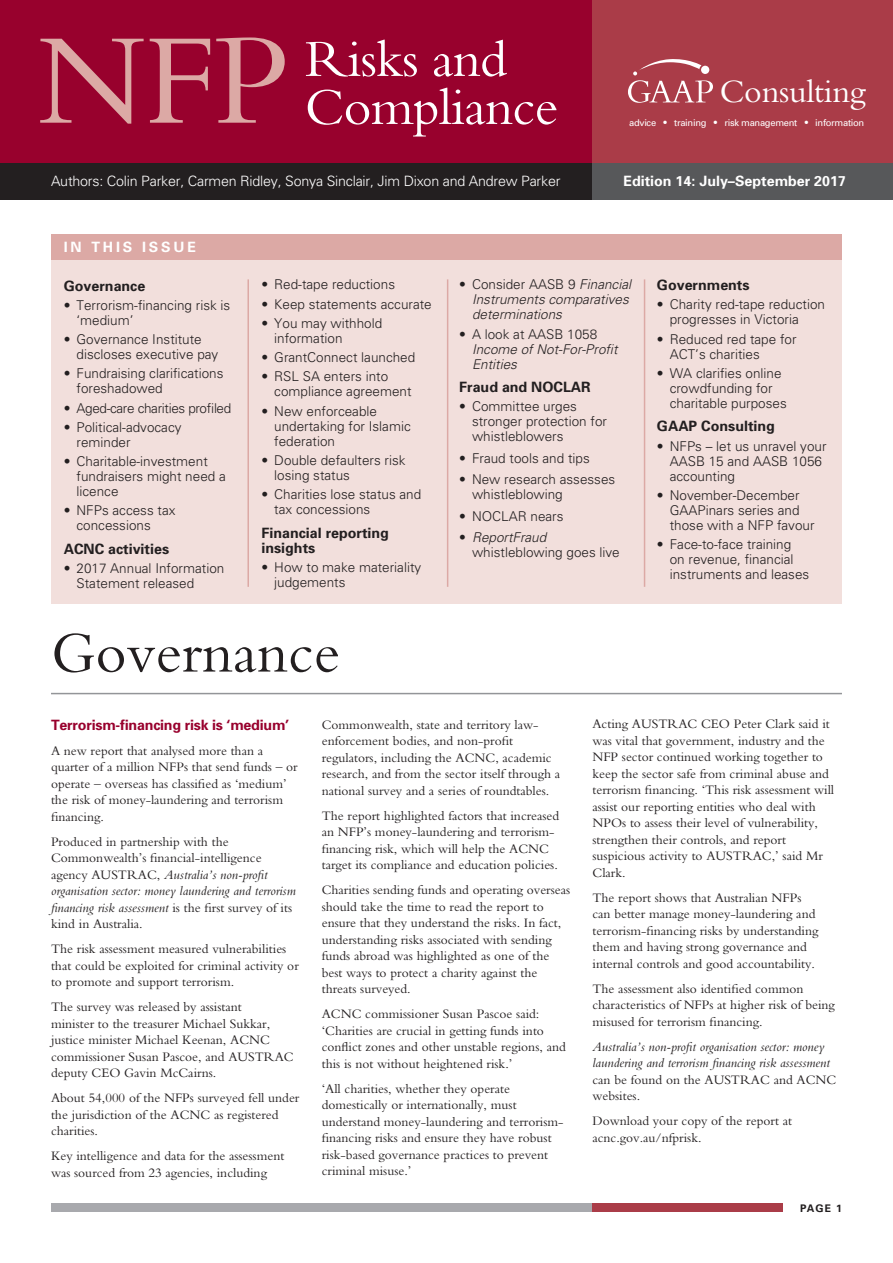
<style>
.page{position:relative;width:893px;height:1263px;background:#fff}
.page>*{position:absolute;margin:0;border:0;box-sizing:border-box;transform-origin:0 0}
.t1{font:135px "Bembo";color:#dca9a5}
.t2{font:60px "Bembo";color:#231f20}
.t3{font:54px/48px "Bembo";letter-spacing:-.015em;color:#fff}
.t4{font:34.05px "Bembo";letter-spacing:-.01em;color:#fff}
.t5{font:700 14.25px/15px "Univers";color:#231f20}
.t6{font:300 14.25px "Univers";letter-spacing:-.015em;color:#fff}
.t7{font:700 14.25px "Univers";letter-spacing:-.015em;color:#98012d}
.t8{font:700 14.25px "Univers";color:#fff}
.t9{font:700 14.25px "Univers";letter-spacing:.2em;color:#fff}
.t10{font:13.5px/16.5px "Bembo";color:#231f20}
.t11{font:300 13.5px/15px "Univers";color:#231f20}
.t12{font:italic 300 13.5px/15px "Univers";color:#231f20}
.t13{font:italic 13.5px/16.5px "Bembo";color:#231f20}
.t14{font:300 13.5px "Univers";letter-spacing:-.025em;color:#231f20}
.t15{font:700 10.5px "Univers";color:#231f20}
.t16{font:9.3px "Univers";letter-spacing:-.03em;color:#fff}
.s1{font-size:13.5px}
.s2{font-style:normal}
.s3{font-style:italic}
</style>
<div class="page">
<div style="left:51px;top:242px;width:791px;height:362px;background:#f2dfdc"></div>
<div style="left:51px;top:234px;width:791px;height:25px;background:#dca9a5"></div>
<div style="left:0;top:0;width:592px;height:200px;background:#98012d"></div>
<div style="left:592px;top:0;width:301px;height:200px;background:#aa3c48"></div>
<div style="left:51px;top:1203px;width:541px;height:9px;background:#a8a9ad"></div>
<svg style="left:628px;top:59px;width:85px;height:44px"></svg>
<div style="left:0;top:164px;width:592px;height:36px;background:#231f20"></div>
<div style="left:592px;top:164px;width:301px;height:36px;background:#57585a"></div>
<hr style="left:51px;top:693px;width:791px;height:1px;background:#939598">
<div style="left:592px;top:1203px;width:191px;height:9px;background:#aa3c48"></div>
<hr style="left:447px;top:279px;width:1px;height:308px;background:#dca9a5">
<hr style="left:644px;top:279px;width:1px;height:308px;background:#dca9a5">
<hr style="left:247px;top:279px;width:2px;height:308px;background:#dca9a5">
<h1 class="t1" style="left:36px;top:2px;width:255px">NFP</h1>
<h3 class="t3" style="left:305px;top:34px;width:255px">Risks and<br>Compliance</h3>
<p class="t6" style="left:51px;top:172px;width:511px">Authors: Colin Parker, Carmen Ridley, Sonya Sinclair, Jim Dixon and Andrew Parker</p>
<p class="t8" style="left:623px;top:172px;width:224px">Edition 14: July–September 2017</p>
<h3 class="t4" style="left:720px;top:72px;width:147px">Consulting</h3>
<p class="t16" style="left:629px;top:116px;width:237px">advice <span class="s1">•</span> training <span class="s1">•</span> risk management <span class="s1">•</span> information</p>
<p class="t9" style="left:64px;top:238px;width:134px">IN THIS ISSUE</p>
<p class="t5" style="left:64px;top:277px;width:83px">Governance</p>
<p class="t11" style="left:77px;top:297px;width:155px;text-indent:-13px">• Terrorism-financing risk is ‘medium’</p>
<p class="t11" style="left:77px;top:331px;width:143px;text-indent:-13px">• Governance Institute discloses executive pay</p>
<p class="t11" style="left:77px;top:366px;width:149px;text-indent:-13px">• Fundraising clarifications foreshadowed</p>
<p class="t14" style="left:64px;top:400px;width:169px">• Aged-care charities profiled</p>
<p class="t11" style="left:77px;top:419px;width:107px;text-indent:-13px">• Political-advocacy reminder</p>
<p class="t11" style="left:77px;top:453px;width:151px;text-indent:-13px">• Charitable-investment fundraisers might need a licence</p>
<p class="t11" style="left:77px;top:503px;width:101px;text-indent:-13px">• NFPs access tax concessions</p>
<p class="t5" style="left:64px;top:541px;width:107px">ACNC activities</p>
<p class="t11" style="left:77px;top:560px;width:149px;text-indent:-13px">• 2017 Annual Information<br>Statement released</p>
<p class="t11" style="left:262px;top:277px;width:135px">• Red-tape reductions</p>
<p class="t11" style="left:262px;top:296px;width:172px">• Keep statements accurate</p>
<p class="t11" style="left:274px;top:315px;width:110px;text-indent:-13px">• You may withhold information</p>
<p class="t11" style="left:262px;top:349px;width:155px">• GrantConnect launched</p>
<p class="t11" style="left:274px;top:369px;width:139px;text-indent:-13px">• RSL SA enters into compliance agreement</p>
<p class="t11" style="left:274px;top:403px;width:138px;text-indent:-13px">• New enforceable undertaking for Islamic federation</p>
<p class="t11" style="left:274px;top:452px;width:133px;text-indent:-13px">• Double defaulters risk losing status</p>
<p class="t11" style="left:274px;top:486px;width:149px;text-indent:-13px">• Charities lose status and tax concessions</p>
<p class="t5" style="left:261px;top:525px;width:129px">Financial reporting insights</p>
<p class="t11" style="left:274px;top:559px;width:149px;text-indent:-13px">• How to make materiality judgements</p>
<h2 class="t2" style="left:51px;top:618px;width:290px">Governance</h2>
<p class="t12" style="left:472px;top:277px;width:161px;text-indent:-13px"><span class="s2">• Consider AASB 9</span> Financial<br>Instruments comparatives determinations</p>
<p class="t11" style="left:459px;top:326px;width:140px">• A look at AASB 1058</p>
<p class="t12" style="left:472px;top:341px;width:147px">Income of Not-For-Profit<br>Entities</p>
<p class="t5" style="left:459px;top:379px;width:133px">Fraud and NOCLAR</p>
<p class="t11" style="left:472px;top:399px;width:137px;text-indent:-13px">• Committee urges stronger protection for whistleblowers</p>
<p class="t11" style="left:459px;top:450px;width:132px">• Fraud tools and tips</p>
<p class="t11" style="left:472px;top:471px;width:145px;text-indent:-13px">• New research assesses whistleblowing</p>
<p class="t11" style="left:459px;top:508px;width:106px">• NOCLAR nears</p>
<p class="t11" style="left:472px;top:529px;width:149px;text-indent:-13px">• <span class="s3">ReportFraud </span>whistleblowing goes live</p>
<p class="t5" style="left:657px;top:277px;width:94px">Governments</p>
<p class="t11" style="left:670px;top:297px;width:157px;text-indent:-13px">• Charity red-tape reduction progresses in Victoria</p>
<p class="t11" style="left:670px;top:331px;width:128px;text-indent:-13px">• Reduced red tape for<br>ACT’s charities</p>
<p class="t11" style="left:670px;top:365px;width:119px;text-indent:-13px">• WA clarifies online crowdfunding for charitable purposes</p>
<p class="t5" style="left:657px;top:418px;width:119px">GAAP Consulting</p>
<p class="t11" style="left:670px;top:438px;width:158px;text-indent:-13px">• NFPs – let us unravel your<br>AASB 15 and AASB 1056 accounting</p>
<p class="t11" style="left:670px;top:487px;width:146px;text-indent:-13px">• November-December<br>GAAPinars series and those with a NFP favour</p>
<p class="t11" style="left:670px;top:536px;width:141px;text-indent:-13px">• Face-to-face training on revenue, financial instruments and leases</p>
<p class="t7" style="left:51px;top:716px;width:240px">Terrorism-financing risk is ‘medium’</p>
<p class="t10" style="left:51px;top:742px;width:248px">A new report that analysed more than a quarter of a million NFPs that send funds – or operate – overseas has classified as ‘medium’ the risk of money-laundering and terrorism financing.</p>
<p class="t10" style="left:51px;top:833px;width:246px">Produced in partnership with the Commonwealth’s financial-intelligence agency AUSTRAC, <span class="s3">Australia’s non-profit organisation sector: money laundering and terrorism financing risk assessment</span> is the first survey of its kind in Australia.</p>
<p class="t10" style="left:51px;top:941px;width:249px">The risk assessment measured vulnerabilities that could be exploited for criminal activity or to promote and support terrorism.</p>
<p class="t10" style="left:51px;top:999px;width:244px">The survey was released by assistant<br>minister to the treasurer Michael Sukkar, justice minister Michael Keenan, ACNC commissioner Susan Pascoe, and AUSTRAC deputy CEO Gavin McCairns.</p>
<p class="t10" style="left:51px;top:1089px;width:250px">About 54,000 of the NFPs surveyed fell under the jurisdiction of the ACNC as registered charities.</p>
<p class="t10" style="left:51px;top:1147px;width:235px">Key intelligence and data for the assessment was sourced from 23 agencies, including</p>
<p class="t10" style="left:322px;top:716px;width:240px">Commonwealth, state and territory law&shy;enforcement bodies, and non-profit regulators, including the ACNC, academic research, and from the sector itself through a national survey and a series of roundtables.</p>
<p class="t10" style="left:322px;top:807px;width:239px">The report highlighted factors that increased an NFP’s money-laundering and terrorism&shy;financing risk, which will help the ACNC target its compliance and education policies.</p>
<p class="t10" style="left:322px;top:881px;width:250px">Charities sending funds and operating overseas should take the time to read the report to ensure that they understand the risks. In fact, understanding risks associated with sending funds abroad was highlighted as one of the best ways to protect a charity against the threats surveyed.</p>
<p class="t10" style="left:322px;top:1005px;width:246px">ACNC commissioner Susan Pascoe said: ‘Charities are crucial in getting funds into conflict zones and other unstable regions, and this is not without heightened risk.’</p>
<p class="t10" style="left:322px;top:1080px;width:243px">‘All charities, whether they operate domestically or internationally, must understand money-laundering and terrorism&shy;financing risks and ensure they have robust risk-based governance practices to prevent criminal misuse.’</p>
<p class="t10" style="left:592px;top:716px;width:243px">Acting AUSTRAC CEO Peter Clark said it was vital that government, industry and the NFP sector continued working together to keep the sector safe from criminal abuse and terrorism financing. ‘This risk assessment will assist our reporting entities who deal with NPOs to assess their level of vulnerability, strengthen their controls, and report suspicious activity to AUSTRAC,’ said Mr Clark.</p>
<p class="t10" style="left:592px;top:889px;width:228px">The report shows that Australian NFPs can better manage money-laundering and terrorism-financing risks by understanding them and having strong governance and internal controls and good accountability.</p>
<p class="t10" style="left:592px;top:980px;width:244px">The assessment also identified common characteristics of NFPs at higher risk of being misused for terrorism financing.</p>
<p class="t13" style="left:592px;top:1038px;width:239px">Australia’s non-profit organisation sector: money laundering and terrorism financing risk assessment</p>
<p class="t10" style="left:592px;top:1071px;width:245px">can be found on the AUSTRAC and ACNC websites.</p>
<p class="t10" style="left:592px;top:1113px;width:201px">Download your copy of the report at acnc.gov.au/nfprisk.</p>
<p class="t15" style="left:800px;top:1201px;width:43px">PAGE 1</p>
</div>
